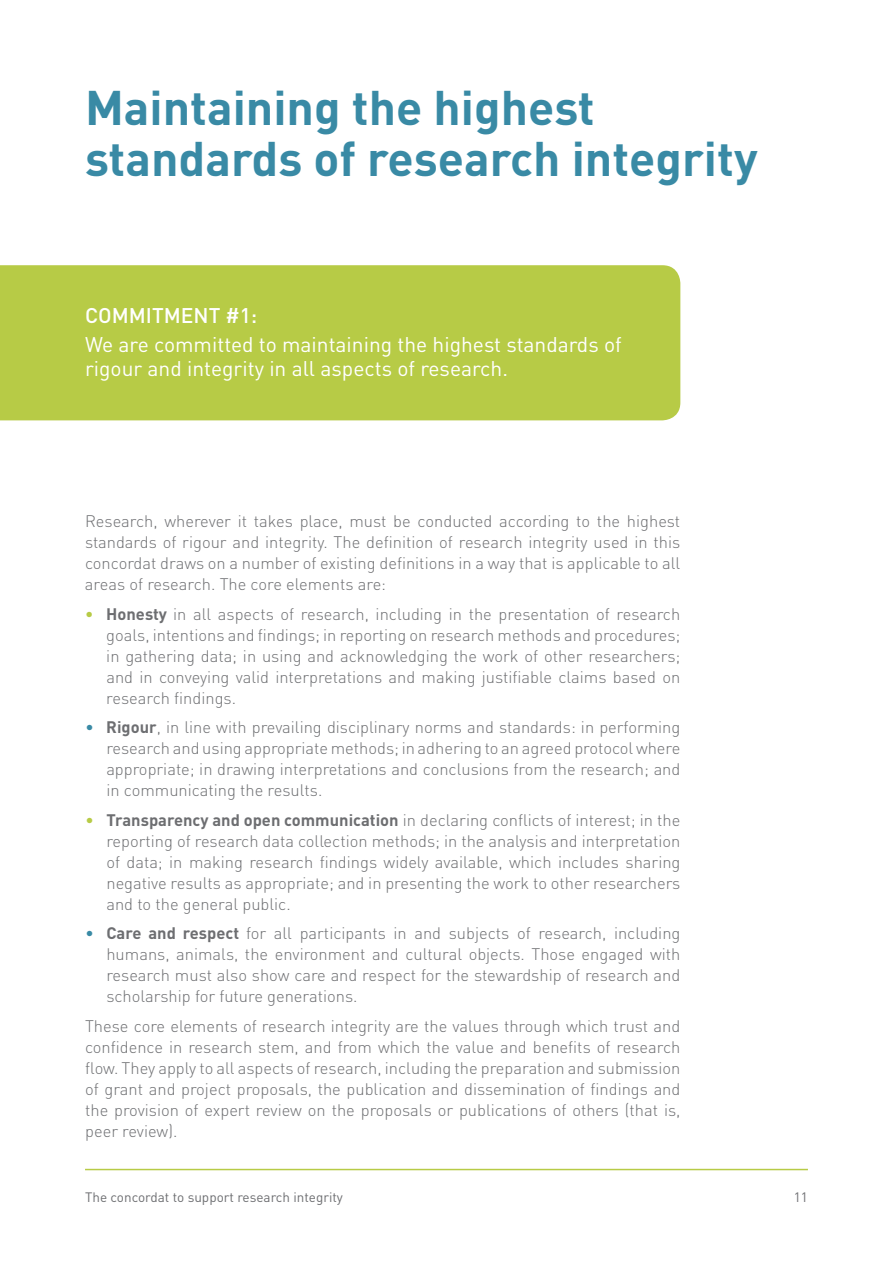
<style>
.page{position:relative;width:893px;height:1263px;background:#fff}
.page>*{position:absolute;margin:0;border:0;box-sizing:border-box;transform-origin:0 0}
.t1{font:700 48px/51px "DIN";color:#398aa5}
.t2{font:21px/24px "DIN";color:#fff}
.t3{font:500 21px "DIN";color:#fff}
.t4{font:300 16.5px/21px "DIN";color:#6d6e71;text-align:justify}
.t5{font:13.5px "DIN";color:#6d6e71}
.s1{color:#b7cb46}
.s2{font-weight:700}
.s3{color:#398aa5}
</style>
<div class="page">
<hr style="left:85px;top:1169px;width:723px;height:1px;background:#b7cb46">
<div style="left:0;top:265px;width:680px;height:155px;background:#b7cb46"></div>
<h1 class="t1" style="left:85px;top:80px;width:674px">Maintaining the highest standards of research integrity</h1>
<p class="t3" style="left:85px;top:302px;width:174px">COMMITMENT #1:</p>
<p class="t2" style="left:85px;top:332px;width:538px">We are committed to maintaining the highest standards of rigour and integrity in all aspects of research.</p>
<p class="t4" style="left:85px;top:511px;width:597px">Research, wherever it takes place, must be conducted according to the highest standards of rigour and integrity. The definition of research integrity used in this concordat draws on a number of existing definitions in a way that is applicable to all areas of research. The core elements are:</p>
<p class="t4" style="left:106px;top:603px;width:576px;text-indent:-21px"><span class="s1">•</span> <span class="s2">Honesty</span> in all aspects of research, including in the presentation of research goals, intentions and findings; in reporting on research methods and procedures; in gathering data; in using and acknowledging the work of other researchers; and in conveying valid interpretations and making justifiable claims based on research findings.</p>
<p class="t4" style="left:106px;top:717px;width:576px;text-indent:-21px"><span class="s3">•</span> <span class="s2">Rigour</span>, in line with prevailing disciplinary norms and standards: in performing research and using appropriate methods; in adhering to an agreed protocol where appropriate; in drawing interpretations and conclusions from the research; and in communicating the results.</p>
<p class="t4" style="left:106px;top:809px;width:576px;text-indent:-21px"><span class="s1">•</span> <span class="s2">Transparency and open communication</span> in declaring conflicts of interest; in the reporting of research data collection methods; in the analysis and interpretation of data; in making research findings widely available, which includes sharing negative results as appropriate; and in presenting the work to other researchers and to the general public.</p>
<p class="t4" style="left:106px;top:923px;width:576px;text-indent:-21px"><span class="s3">•</span> <span class="s2">Care and respect</span> for all participants in and subjects of research, including humans, animals, the environment and cultural objects. Those engaged with research must also show care and respect for the stewardship of research and scholarship for future generations.</p>
<p class="t4" style="left:85px;top:1015px;width:597px">These core elements of research integrity are the values through which trust and confidence in research stem, and from which the value and benefits of research flow. They apply to all aspects of research, including the preparation and submission of grant and project proposals, the publication and dissemination of findings and the provision of expert review on the proposals or publications of others (that is, peer review).</p>
<p class="t5" style="left:85px;top:1188px;width:259px">The concordat to support research integrity</p>
<p class="t5" style="left:794px;top:1188px;width:16px">11</p>
</div>
